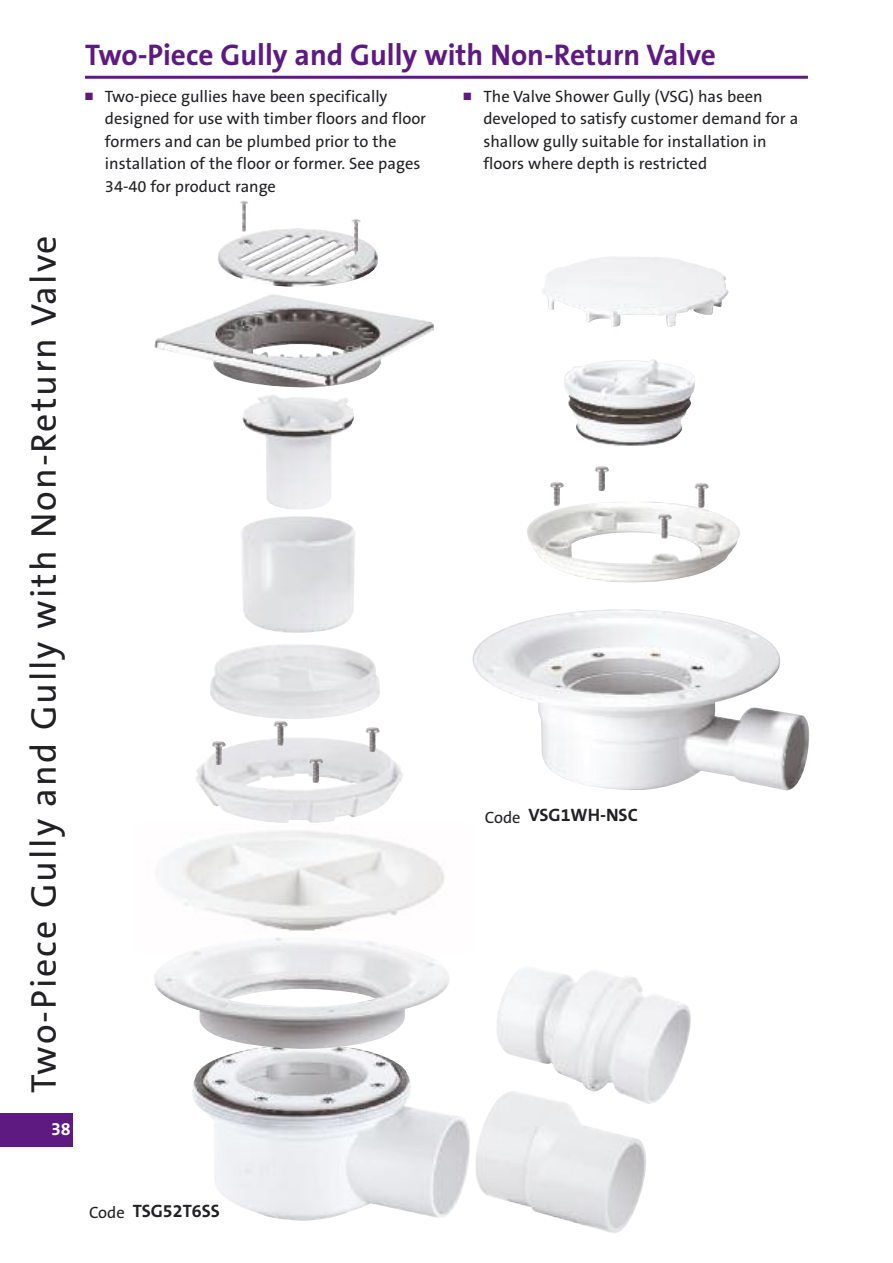
<style>
.page{position:relative;width:893px;height:1263px;background:#fff}
.page>*{position:absolute;margin:0;border:0;box-sizing:border-box;transform-origin:0 0}
.t1{font:36px "The Sans B5 Plain";letter-spacing:.055em;color:#212125}
.t2{font:700 30px "The Sans B7";color:#5e1a81}
.t3{font:700 18px "The Sans B7";color:#212125}
.t4{font:700 18px "The Sans B7";color:#fff}
.t5{font:16.5px/22.5px "The Sans B5 Plain";color:#212125}
.s1{color:#5e1a81}
</style>
<div class="page">
<img style="left:157px;top:830px;width:288px;height:101px">
<img style="left:192px;top:1049px;width:278px;height:172px">
<img style="left:473px;top:609px;width:336px;height:182px">
<img style="left:154px;top:938px;width:296px;height:111px">
<img style="left:196px;top:737px;width:207px;height:86px">
<img style="left:210px;top:644px;width:170px;height:75px">
<img style="left:241px;top:516px;width:114px;height:117px">
<img style="left:242px;top:395px;width:112px;height:114px">
<img style="left:154px;top:294px;width:280px;height:94px">
<img style="left:218px;top:228px;width:160px;height:59px">
<img style="left:273px;top:721px;width:15px;height:25px">
<img style="left:365px;top:727px;width:15px;height:25px">
<img style="left:212px;top:741px;width:14px;height:24px">
<img style="left:308px;top:757px;width:15px;height:26px">
<img style="left:239px;top:201px;width:9px;height:31px">
<img style="left:351px;top:219px;width:10px;height:33px">
<hr style="left:85px;top:76px;width:723px;height:3px;background:#5e1a81">
<img style="left:497px;top:968px;width:194px;height:136px">
<img style="left:475px;top:1091px;width:171px;height:142px">
<div style="left:0;top:1113px;width:72px;height:34px;background:#5e1a81"></div>
<img style="left:527px;top:502px;width:213px;height:81px">
<img style="left:564px;top:359px;width:131px;height:87px">
<img style="left:542px;top:256px;width:186px;height:71px">
<img style="left:595px;top:466px;width:14px;height:25px">
<img style="left:694px;top:483px;width:15px;height:25px">
<img style="left:550px;top:482px;width:14px;height:24px">
<img style="left:657px;top:513px;width:15px;height:26px">
<h2 class="t2" style="left:85px;top:39px;width:632px">Two-Piece Gully and Gully with Non-Return Valve</h2>
<p class="t5" style="left:105px;top:85px;width:323px;text-indent:-20px"><span class="s1">■</span> Two-piece gullies have been specifically designed for use with timber floors and floor formers and can be plumbed prior to the installation of the floor or former. See pages 34-40 for product range</p>
<p class="t5" style="left:483px;top:85px;width:316px;text-indent:-20px"><span class="s1">■</span> The Valve Shower Gully (VSG) has been developed to satisfy customer demand for a shallow gully suitable for installation in floors where depth is restricted</p>
<h1 class="t1" style="left:25px;top:1093px;width:859px;rotate:-90deg">Two-Piece Gully and Gully with Non-Return Valve</h1>
<p class="t4" style="left:51px;top:1119px;width:21px">38</p>
<p class="t3" style="left:485px;top:806px;width:155px"><sub>Code</sub> VSG1WH-NSC</p>
<p class="t3" style="left:89px;top:1201px;width:132px"><sub>Code</sub> TSG52T6SS</p>
</div>
